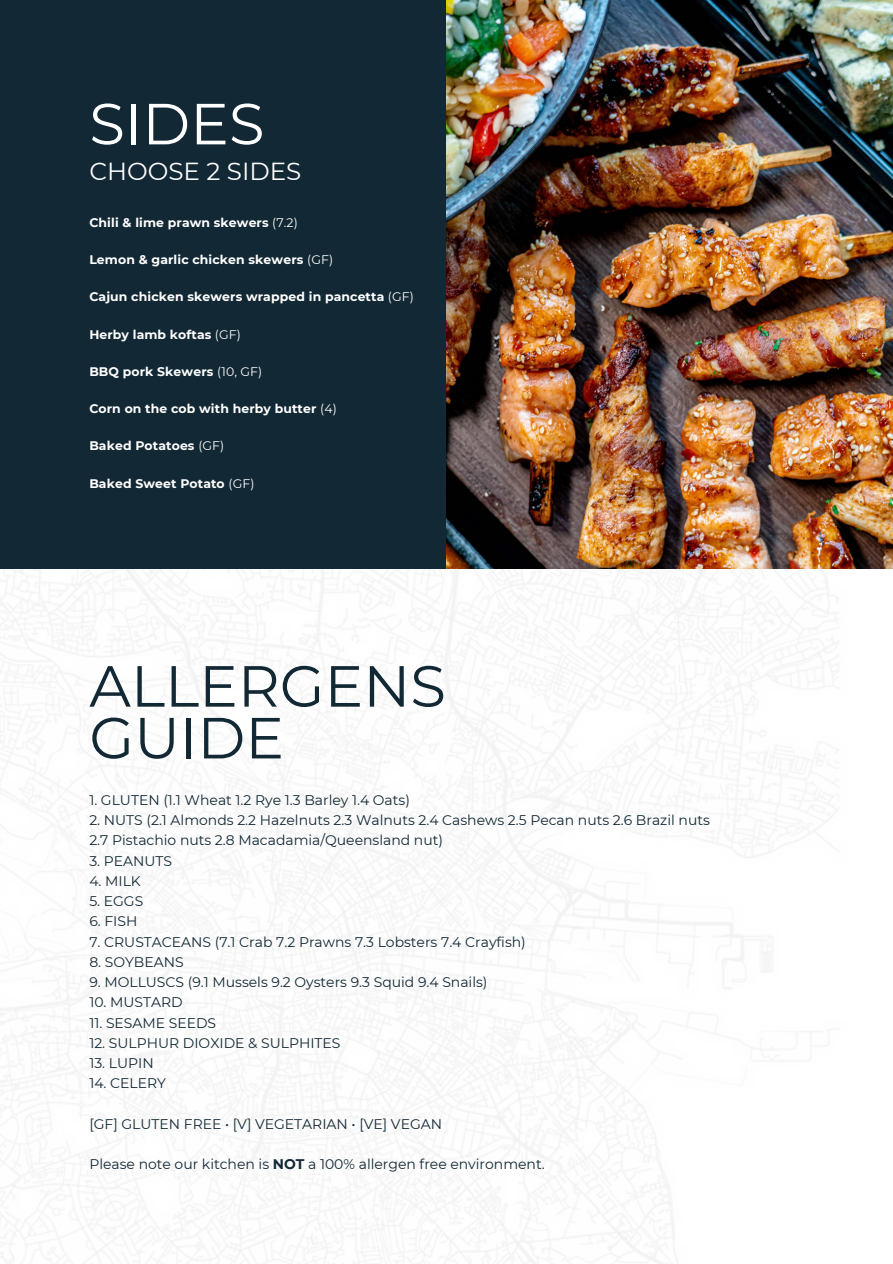
<style>
.page{position:relative;width:893px;height:1264px;background:#fff}
.page>*{position:absolute;margin:0;border:0;box-sizing:border-box;transform-origin:0 0}
.t1{font:57.9px/51.8px "Montserrat";color:#122834}
.t2{font:57.9px "Montserrat";color:#fff}
.t3{font:24.6px "Montserrat";color:#fff}
.t4{font:13.95px/20.2px "Montserrat";color:#122834}
.t5{font:700 12.45px "Montserrat";letter-spacing:.01em;color:#fff}
.s1{font-weight:400}
.s2{font-weight:700}
</style>
<div class="page">
<div style="left:0;top:0;width:892px;height:1263px;background:#122834"></div>
<img style="left:446px;top:0;width:446px;height:569px">
<img style="left:0;top:569px;width:892px;height:694px">
<p class="t2" style="left:89px;top:88px;width:177px">SIDES</p>
<h3 class="t3" style="left:89px;top:156px;width:213px">CHOOSE 2 SIDES</h3>
<h2 class="t5" style="left:89px;top:215px;width:210px">Chili &amp; lime prawn skewers <span class="s1">(7.2)</span></h2>
<p class="t5" style="left:89px;top:252px;width:245px">Lemon &amp; garlic chicken skewers <span class="s1">(GF)</span></p>
<p class="t5" style="left:89px;top:289px;width:326px">Cajun chicken skewers wrapped in pancetta <span class="s1">(GF)</span></p>
<p class="t5" style="left:89px;top:326px;width:153px">Herby lamb koftas <span class="s1">(GF)</span></p>
<p class="t5" style="left:89px;top:364px;width:174px">BBQ pork Skewers <span class="s1">(10, GF)</span></p>
<p class="t5" style="left:89px;top:401px;width:249px">Corn on the cob with herby butter <span class="s1">(4)</span></p>
<p class="t5" style="left:89px;top:438px;width:136px">Baked Potatoes <span class="s1">(GF)</span></p>
<p class="t5" style="left:89px;top:475px;width:167px">Baked Sweet Potato <span class="s1">(GF)</span></p>
<h4 class="t1" style="left:89px;top:660px;width:358px">ALLERGENS<br>GUIDE</h4>
<p class="t4" style="left:89px;top:789px;width:322px">1. GLUTEN (1.1 Wheat 1.2 Rye 1.3 Barley 1.4 Oats)</p>
<p class="t4" style="left:89px;top:810px;width:622px">2. NUTS (2.1 Almonds 2.2 Hazelnuts 2.3 Walnuts 2.4 Cashews 2.5 Pecan nuts 2.6 Brazil nuts<br>2.7 Pistachio nuts 2.8 Macadamia/Queensland nut)</p>
<p class="t4" style="left:89px;top:850px;width:84px">3. PEANUTS</p>
<p class="t4" style="left:89px;top:870px;width:53px">4. MILK</p>
<p class="t4" style="left:89px;top:891px;width:55px">5. EGGS</p>
<p class="t4" style="left:89px;top:911px;width:50px">6. FISH</p>
<p class="t4" style="left:89px;top:931px;width:438px">7. CRUSTACEANS (7.1 Crab 7.2 Prawns 7.3 Lobsters 7.4 Crayfish)</p>
<p class="t4" style="left:89px;top:951px;width:96px">8. SOYBEANS</p>
<p class="t4" style="left:89px;top:972px;width:399px">9. MOLLUSCS (9.1 Mussels 9.2 Oysters 9.3 Squid 9.4 Snails)</p>
<p class="t4" style="left:89px;top:992px;width:95px">10. MUSTARD</p>
<p class="t4" style="left:89px;top:1012px;width:128px">11. SESAME SEEDS</p>
<p class="t4" style="left:89px;top:1032px;width:253px">12. SULPHUR DIOXIDE &amp; SULPHITES</p>
<p class="t4" style="left:89px;top:1053px;width:66px">13. LUPIN</p>
<p class="t4" style="left:89px;top:1073px;width:78px">14. CELERY</p>
<p class="t4" style="left:89px;top:1113px;width:354px">[GF] GLUTEN FREE • [V] VEGETARIAN • [VE] VEGAN</p>
<h1 class="t4" style="left:89px;top:1154px;width:457px">Please note our kitchen is <span class="s2">NOT</span> a 100% allergen free environment.</h1>
</div>
